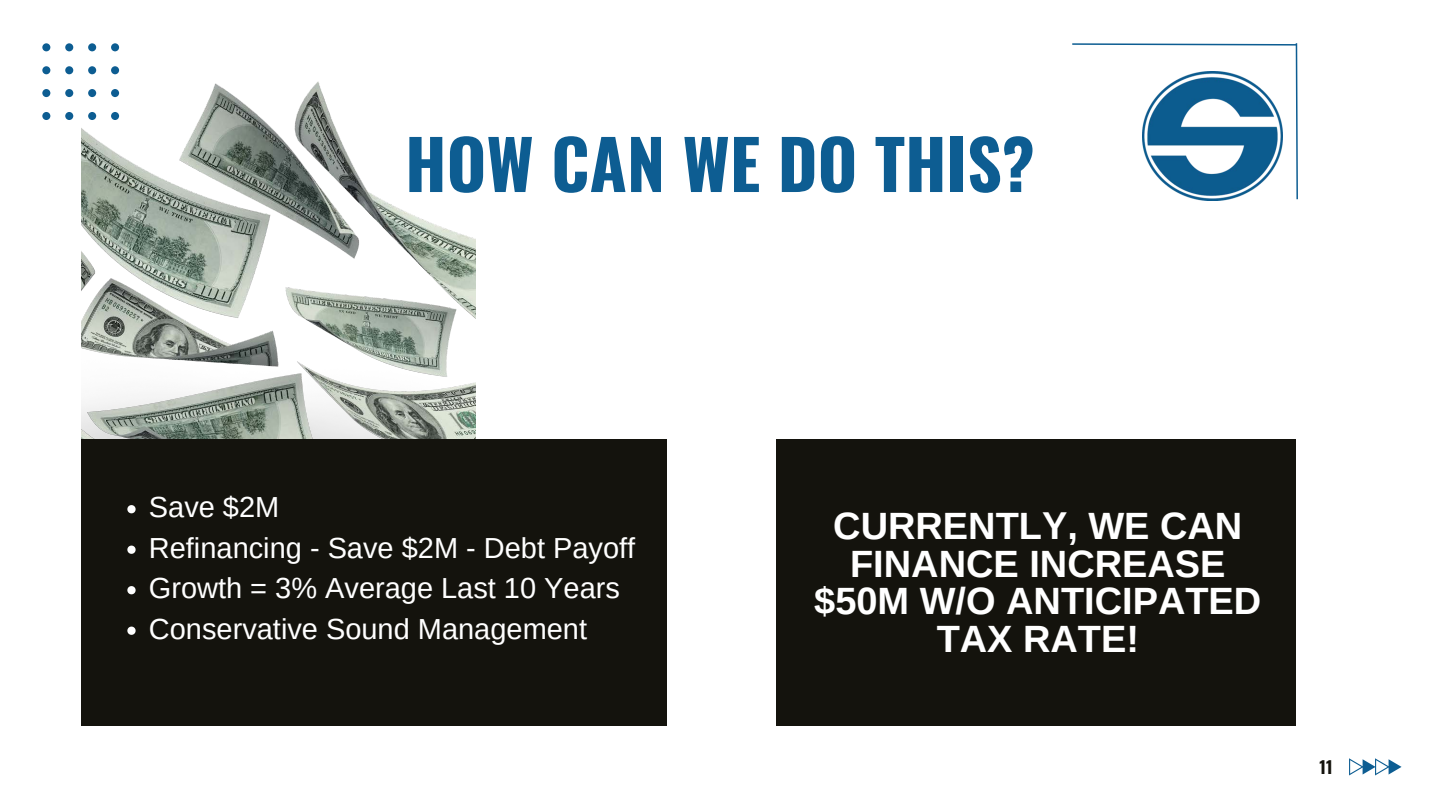
<style>
.page{position:relative;width:1440px;height:810px;background:#fff}
.page>*{position:absolute;margin:0;border:0;box-sizing:border-box;transform-origin:0 0}
.t1{font:700 68px "Oswald";color:#0d5d92}
.t2{font:700 38px/37.5px "Arimo";color:#fff;text-align:center}
.t3{font:29px "Arimo";color:#fff}
.t4{font:700 17px "Oswald";color:#14130d}
</style>
<div class="page">
<img style="left:81px;top:81px;width:395px;height:358px">
<div style="left:42px;top:43px;width:8px;height:8px;background:#0d5d92;border-radius:50%"></div>
<div style="left:65px;top:43px;width:8px;height:8px;background:#0d5d92;border-radius:50%"></div>
<div style="left:88px;top:43px;width:8px;height:8px;background:#0d5d92;border-radius:50%"></div>
<div style="left:111px;top:43px;width:8px;height:8px;background:#0d5d92;border-radius:50%"></div>
<div style="left:42px;top:66px;width:8px;height:8px;background:#0d5d92;border-radius:50%"></div>
<div style="left:65px;top:66px;width:8px;height:8px;background:#0d5d92;border-radius:50%"></div>
<div style="left:88px;top:66px;width:8px;height:8px;background:#0d5d92;border-radius:50%"></div>
<div style="left:111px;top:66px;width:8px;height:8px;background:#0d5d92;border-radius:50%"></div>
<div style="left:42px;top:89px;width:8px;height:8px;background:#0d5d92;border-radius:50%"></div>
<div style="left:65px;top:89px;width:8px;height:8px;background:#0d5d92;border-radius:50%"></div>
<div style="left:88px;top:89px;width:8px;height:8px;background:#0d5d92;border-radius:50%"></div>
<div style="left:111px;top:89px;width:8px;height:8px;background:#0d5d92;border-radius:50%"></div>
<div style="left:42px;top:112px;width:8px;height:8px;background:#0d5d92;border-radius:50%"></div>
<div style="left:65px;top:112px;width:8px;height:8px;background:#0d5d92;border-radius:50%"></div>
<div style="left:88px;top:112px;width:8px;height:8px;background:#0d5d92;border-radius:50%"></div>
<div style="left:111px;top:112px;width:8px;height:8px;background:#0d5d92;border-radius:50%"></div>
<svg style="left:1349px;top:758px;width:53px;height:18px"></svg>
<div style="left:777px;top:439px;width:519px;height:287px;background:#14130d"></div>
<div style="left:81px;top:439px;width:585px;height:287px;background:#14130d"></div>
<svg style="left:1072px;top:43px;width:226px;height:158px"></svg>
<img style="left:1143px;top:71px;width:139px;height:129px">
<svg style="left:127px;top:505px;width:9px;height:8px"></svg>
<svg style="left:127px;top:546px;width:9px;height:8px"></svg>
<svg style="left:127px;top:586px;width:9px;height:8px"></svg>
<svg style="left:127px;top:627px;width:9px;height:8px"></svg>
<p class="t1" style="left:405px;top:111px;width:631px">HOW CAN WE DO THIS?</p>
<p class="t3" style="left:149px;top:491px;width:132px">Save $2M</p>
<p class="t3" style="left:149px;top:531px;width:488px">Refinancing - Save $2M - Debt Payoff</p>
<p class="t3" style="left:149px;top:572px;width:473px">Growth = 3% Average Last 10 Years</p>
<p class="t3" style="left:149px;top:612px;width:440px">Conservative Sound Management</p>
<p class="t2" style="left:814px;top:507px;width:449px">CURRENTLY, WE CAN<br>FINANCE INCREASE $50M W/O ANTICIPATED<br>TAX RATE!</p>
<p class="t4" style="left:1319px;top:754px;width:15px">11</p>
</div>
